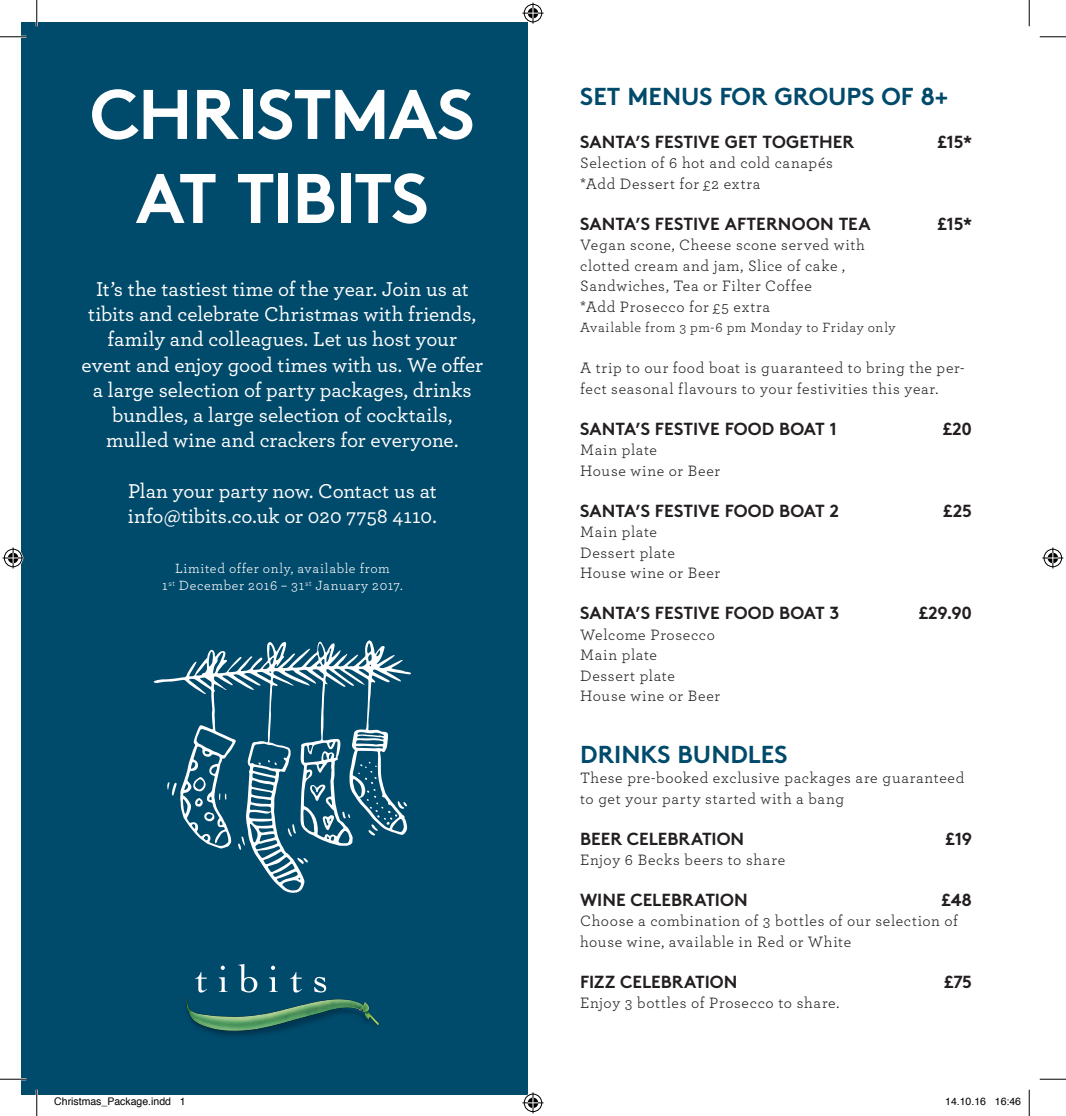
<style>
.page{position:relative;width:1066px;height:1116px;background:#fff}
.page>*{position:absolute;margin:0;border:0;box-sizing:border-box;transform-origin:0 0}
.t1{font:700 70px/84px "Brown Std";letter-spacing:-.02em;color:#fff;text-align:center}
.t2{font:700 24.5px "Brown Std";color:#004a6b}
.t3{font:500 21px/25.2px "Archer";color:#fff;text-align:center}
.t4{font:700 17.5px "Brown Std";color:#231f20}
.t5{font:15.75px/20.5px "Archer";letter-spacing:.04em;color:#231f20}
.t6{font:14px/16.8px "Archer";letter-spacing:.045em;color:#fff;text-align:center}
.t7{font:14px "Archer";letter-spacing:.035em;color:#231f20}
.t8{font:10.5px "Helvetica";color:#000}
</style>
<div class="page">
<div style="left:22px;top:22px;width:506px;height:1071px;background:#004a6b"></div>
<img style="left:186px;top:986px;width:194px;height:50px">
<svg style="left:195px;top:971px;width:12px;height:21px"></svg>
<svg style="left:219px;top:965px;width:9px;height:26px"></svg>
<svg style="left:238px;top:964px;width:19px;height:28px"></svg>
<svg style="left:269px;top:965px;width:9px;height:26px"></svg>
<svg style="left:290px;top:972px;width:12px;height:20px"></svg>
<svg style="left:314px;top:976px;width:12px;height:16px"></svg>
<svg style="left:154px;top:640px;width:257px;height:252px"></svg>
<svg style="left:288px;top:823px;width:8px;height:13px"></svg>
<svg style="left:238px;top:836px;width:7px;height:13px"></svg>
<svg style="left:167px;top:782px;width:10px;height:13px"></svg>
<svg style="left:297px;top:857px;width:11px;height:7px"></svg>
<svg style="left:342px;top:811px;width:8px;height:7px"></svg>
<svg style="left:193px;top:776px;width:34px;height:45px"></svg>
<svg style="left:358px;top:761px;width:49px;height:74px"></svg>
<svg style="left:310px;top:784px;width:16px;height:16px"></svg>
<svg style="left:323px;top:814px;width:11px;height:16px"></svg>
<svg style="left:268px;top:760px;width:9px;height:5px"></svg>
<hr style="left:0;top:36px;width:26px;height:2px;background:#fff">
<hr style="left:0;top:1077px;width:26px;height:3px;background:#fff">
<hr style="left:36px;top:0;width:2px;height:26px;background:#fff">
<hr style="left:36px;top:1089px;width:2px;height:26px;background:#fff">
<svg style="left:0;top:36px;width:26px;height:1px"></svg>
<svg style="left:1039px;top:36px;width:27px;height:1px"></svg>
<svg style="left:0;top:1078px;width:26px;height:1px"></svg>
<svg style="left:1039px;top:1078px;width:27px;height:1px"></svg>
<svg style="left:36px;top:0;width:1px;height:26px"></svg>
<svg style="left:36px;top:1089px;width:1px;height:26px"></svg>
<svg style="left:1029px;top:0;width:1px;height:26px"></svg>
<svg style="left:1029px;top:1089px;width:1px;height:26px"></svg>
<svg style="left:522px;top:3px;width:21px;height:21px"></svg>
<svg style="left:522px;top:1092px;width:21px;height:21px"></svg>
<svg style="left:3px;top:547px;width:21px;height:21px"></svg>
<svg style="left:1042px;top:547px;width:21px;height:21px"></svg>
<p class="t1" style="left:90px;top:72px;width:386px">CHRISTMAS<br>AT TIBITS</p>
<p class="t3" style="left:81px;top:275px;width:403px">It’s the tastiest time of the year. Join us at tibits and celebrate Christmas with friends, family and colleagues. Let us host your event and enjoy good times with us. We offer a large selection of party packages, drinks bundles, a large selection of cocktails, mulled wine and crackers for everyone.</p>
<p class="t3" style="left:128px;top:477px;width:310px;text-align:left">Plan your party now. Contact us at info@tibits.co.uk or 020 7758 4110.</p>
<p class="t6" style="left:162px;top:559px;width:242px">Limited offer only, available from<br>1<sup>st</sup> December 2016 – 31<sup>st</sup> January 2017.</p>
<p class="t2" style="left:580px;top:81px;width:369px">SET MENUS FOR GROUPS OF 8+</p>
<p class="t4" style="left:580px;top:131px;width:276px">SANTA’S FESTIVE GET TOGETHER</p>
<p class="t4" style="left:937px;top:131px;width:36px">£15*</p>
<p class="t5" style="left:580px;top:152px;width:254px">Selection of 6 hot and cold canapés</p>
<p class="t5" style="left:580px;top:173px;width:182px">*Add Dessert for £2 extra</p>
<p class="t4" style="left:580px;top:213px;width:292px">SANTA’S FESTIVE AFTERNOON TEA</p>
<p class="t4" style="left:937px;top:213px;width:36px">£15*</p>
<p class="t5" style="left:580px;top:234px;width:286px">Vegan scone, Cheese scone served with clotted cream and jam, Slice of cake ,<br>Sandwiches, Tea or Filter Coffee</p>
<p class="t5" style="left:580px;top:295px;width:192px">*Add Prosecco for £5 extra</p>
<p class="t7" style="left:580px;top:318px;width:317px">Available from 3 pm-6 pm Monday to Friday only</p>
<p class="t5" style="left:580px;top:357px;width:386px">A trip to our food boat is guaranteed to bring the per&shy;fect seasonal flavours to your festivities this year.</p>
<p class="t4" style="left:580px;top:418px;width:258px">SANTA’S FESTIVE FOOD BOAT 1</p>
<p class="t4" style="left:942px;top:418px;width:31px">£20</p>
<p class="t5" style="left:580px;top:439px;width:78px">Main plate</p>
<p class="t5" style="left:580px;top:459px;width:141px">House wine or Beer</p>
<p class="t4" style="left:580px;top:500px;width:260px">SANTA’S FESTIVE FOOD BOAT 2</p>
<p class="t4" style="left:943px;top:500px;width:30px">£25</p>
<p class="t5" style="left:580px;top:521px;width:78px">Main plate</p>
<p class="t5" style="left:580px;top:541px;width:96px">Dessert plate</p>
<p class="t5" style="left:580px;top:562px;width:141px">House wine or Beer</p>
<p class="t4" style="left:580px;top:602px;width:261px">SANTA’S FESTIVE FOOD BOAT 3</p>
<p class="t4" style="left:918px;top:602px;width:55px">£29.90</p>
<p class="t5" style="left:580px;top:623px;width:136px">Welcome Prosecco</p>
<p class="t5" style="left:580px;top:643px;width:78px">Main plate</p>
<p class="t5" style="left:580px;top:664px;width:96px">Dessert plate</p>
<p class="t5" style="left:580px;top:684px;width:141px">House wine or Beer</p>
<p class="t2" style="left:580px;top:739px;width:209px">DRINKS BUNDLES</p>
<p class="t5" style="left:580px;top:766px;width:386px">These pre-booked exclusive packages are guaranteed to get your party started with a bang</p>
<p class="t4" style="left:580px;top:827px;width:166px">BEER CELEBRATION</p>
<p class="t4" style="left:945px;top:827px;width:28px">£19</p>
<p class="t5" style="left:580px;top:848px;width:206px">Enjoy 6 Becks beers to share</p>
<p class="t4" style="left:580px;top:889px;width:169px">WINE CELEBRATION</p>
<p class="t4" style="left:941px;top:889px;width:32px">£48</p>
<p class="t5" style="left:580px;top:910px;width:379px">Choose a combination of 3 bottles of our selection of house wine, available in Red or White</p>
<p class="t4" style="left:580px;top:970px;width:159px">FIZZ CELEBRATION</p>
<p class="t4" style="left:944px;top:970px;width:30px">£75</p>
<p class="t5" style="left:580px;top:992px;width:261px">Enjoy 3 bottles of Prosecco to share.</p>
<p class="t8" style="left:54px;top:1093px;width:133px">Christmas_Package.indd 1</p>
<p class="t8" style="left:945px;top:1093px;width:77px">14.10.16 16:46</p>
</div>
